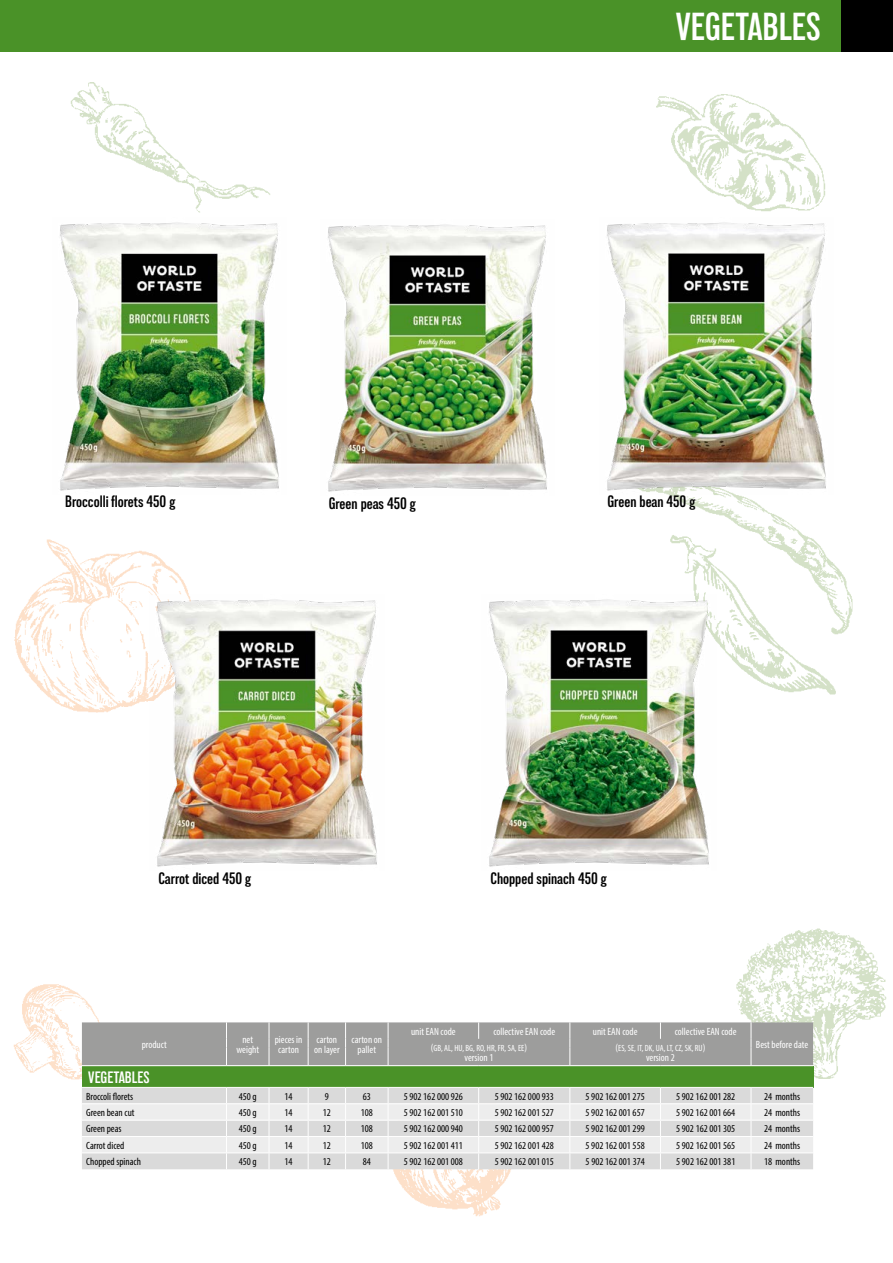
<style>
.page{position:relative;width:893px;height:1263px;background:#fff}
.page>*{position:absolute;margin:0;border:0;box-sizing:border-box;transform-origin:0 0}
.t1{font:600 condensed 39px "Lorimer No 2";color:#fff}
.t2{font:600 condensed 16.5px "Lorimer No 2";color:#000}
.t3{font:600 condensed 16.5px "Lorimer No 2";color:#fff}
.t4{font:condensed 10.5px "Myriad Pro";color:#000}
.t5{font:condensed 10.5px/10.5px "Myriad Pro";color:#fff;text-align:center}
.t6{font:condensed 9px "Myriad Pro";color:#fff}
.s1{font-size:10.5px}
</style>
<div class="page">
<div style="left:0;top:0;width:842px;height:51px;background:#4a9228"></div>
<div style="left:842px;top:0;width:51px;height:51px;background:#000"></div>
<img style="left:656px;top:94px;width:170px;height:118px">
<img style="left:666px;top:494px;width:187px;height:201px">
<img style="left:736px;top:928px;width:151px;height:158px">
<img style="left:70px;top:82px;width:201px;height:131px">
<img style="left:385px;top:1169px;width:137px;height:48px">
<img style="left:14px;top:539px;width:175px;height:174px">
<img style="left:13px;top:984px;width:86px;height:96px">
<img style="left:489px;top:594px;width:227px;height:273px">
<img style="left:150px;top:594px;width:227px;height:273px">
<img style="left:328px;top:224px;width:219px;height:268px">
<img style="left:607px;top:222px;width:219px;height:272px">
<img style="left:60px;top:222px;width:219px;height:269px">
<div style="left:82px;top:1066px;width:731px;height:21px;background:#4a9228"></div>
<div style="left:82px;top:1022px;width:731px;height:43px;background:#9d9d9c"></div>
<hr style="left:82px;top:1065px;width:144px;height:1px;background:#fff">
<hr style="left:660px;top:1065px;width:91px;height:1px;background:#fff">
<hr style="left:751px;top:1065px;width:62px;height:1px;background:#fff">
<svg style="left:82px;top:1088px;width:731px;height:81px;background:#e3e3e3"></svg>
<h1 class="t1" style="left:676px;top:5px;width:146px">VEGETABLES</h1>
<h2 class="t2" style="left:65px;top:492px;width:112px">Broccolli florets 450 g</h2>
<h2 class="t2" style="left:607px;top:492px;width:89px">Green bean 450 g</h2>
<h2 class="t2" style="left:329px;top:494px;width:89px">Green peas 450 g</h2>
<h2 class="t2" style="left:158px;top:869px;width:94px">Carrot diced 450 g</h2>
<h2 class="t2" style="left:490px;top:869px;width:118px">Chopped spinach 450 g</h2>
<p class="t5" style="left:142px;top:1039px;width:27px">product</p>
<p class="t5" style="left:236px;top:1034px;width:24px">net weight</p>
<p class="t5" style="left:275px;top:1034px;width:29px">pieces in carton</p>
<p class="t5" style="left:314px;top:1034px;width:27px;text-align:left">carton on layer</p>
<p class="t5" style="left:351px;top:1034px;width:32px">carton on pallet</p>
<p class="t5" style="left:411px;top:1026px;width:46px">unit EAN code</p>
<p class="t5" style="left:493px;top:1026px;width:63px">collective EAN code</p>
<p class="t5" style="left:593px;top:1026px;width:46px">unit EAN code</p>
<p class="t5" style="left:675px;top:1026px;width:63px">collective EAN code</p>
<p class="t6" style="left:431px;top:1042px;width:98px"><span class="s1">(</span>GB, AL, HU, BG, RO, HR, FR, SA, EE<span class="s1">)</span></p>
<p class="t5" style="left:465px;top:1052px;width:30px">version 1</p>
<p class="t6" style="left:615px;top:1042px;width:91px"><span class="s1">(</span>ES, SE, IT, DK, UA, LT, CZ, SK, RU<span class="s1">)</span></p>
<p class="t5" style="left:646px;top:1052px;width:30px">version 2</p>
<p class="t5" style="left:756px;top:1039px;width:54px">Best before date</p>
<h2 class="t3" style="left:88px;top:1068px;width:63px">VEGETABLES</h2>
<p class="t4" style="left:86px;top:1090px;width:49px">Broccoli florets</p>
<p class="t4" style="left:239px;top:1090px;width:19px">450 g</p>
<p class="t4" style="left:285px;top:1090px;width:10px">14</p>
<p class="t4" style="left:325px;top:1090px;width:6px">9</p>
<p class="t4" style="left:363px;top:1090px;width:10px">63</p>
<p class="t4" style="left:404px;top:1090px;width:61px">5 902 162 000 926</p>
<p class="t4" style="left:495px;top:1090px;width:61px">5 902 162 000 933</p>
<p class="t4" style="left:586px;top:1090px;width:61px">5 902 162 001 275</p>
<p class="t4" style="left:676px;top:1090px;width:61px">5 902 162 001 282</p>
<p class="t4" style="left:764px;top:1090px;width:38px">24 months</p>
<p class="t4" style="left:86px;top:1106px;width:50px">Green bean cut</p>
<p class="t4" style="left:239px;top:1106px;width:19px">450 g</p>
<p class="t4" style="left:285px;top:1106px;width:10px">14</p>
<p class="t4" style="left:323px;top:1106px;width:10px">12</p>
<p class="t4" style="left:361px;top:1106px;width:14px">108</p>
<p class="t4" style="left:404px;top:1106px;width:61px">5 902 162 001 510</p>
<p class="t4" style="left:495px;top:1106px;width:61px">5 902 162 001 527</p>
<p class="t4" style="left:586px;top:1106px;width:61px">5 902 162 001 657</p>
<p class="t4" style="left:676px;top:1106px;width:61px">5 902 162 001 664</p>
<p class="t4" style="left:764px;top:1106px;width:38px">24 months</p>
<p class="t4" style="left:86px;top:1122px;width:37px">Green peas</p>
<p class="t4" style="left:239px;top:1122px;width:19px">450 g</p>
<p class="t4" style="left:285px;top:1122px;width:10px">14</p>
<p class="t4" style="left:323px;top:1122px;width:10px">12</p>
<p class="t4" style="left:361px;top:1122px;width:14px">108</p>
<p class="t4" style="left:404px;top:1122px;width:61px">5 902 162 000 940</p>
<p class="t4" style="left:495px;top:1122px;width:61px">5 902 162 000 957</p>
<p class="t4" style="left:586px;top:1122px;width:61px">5 902 162 001 299</p>
<p class="t4" style="left:676px;top:1122px;width:61px">5 902 162 001 305</p>
<p class="t4" style="left:764px;top:1122px;width:38px">24 months</p>
<p class="t4" style="left:86px;top:1139px;width:40px">Carrot diced</p>
<p class="t4" style="left:239px;top:1139px;width:19px">450 g</p>
<p class="t4" style="left:285px;top:1139px;width:10px">14</p>
<p class="t4" style="left:323px;top:1139px;width:10px">12</p>
<p class="t4" style="left:361px;top:1139px;width:14px">108</p>
<p class="t4" style="left:404px;top:1139px;width:61px">5 902 162 001 411</p>
<p class="t4" style="left:495px;top:1139px;width:61px">5 902 162 001 428</p>
<p class="t4" style="left:586px;top:1139px;width:61px">5 902 162 001 558</p>
<p class="t4" style="left:676px;top:1139px;width:61px">5 902 162 001 565</p>
<p class="t4" style="left:764px;top:1139px;width:38px">24 months</p>
<p class="t4" style="left:86px;top:1155px;width:56px">Chopped spinach</p>
<p class="t4" style="left:239px;top:1155px;width:19px">450 g</p>
<p class="t4" style="left:285px;top:1155px;width:10px">14</p>
<p class="t4" style="left:323px;top:1155px;width:10px">12</p>
<p class="t4" style="left:363px;top:1155px;width:10px">84</p>
<p class="t4" style="left:404px;top:1155px;width:61px">5 902 162 001 008</p>
<p class="t4" style="left:495px;top:1155px;width:61px">5 902 162 001 015</p>
<p class="t4" style="left:586px;top:1155px;width:61px">5 902 162 001 374</p>
<p class="t4" style="left:676px;top:1155px;width:61px">5 902 162 001 381</p>
<p class="t4" style="left:764px;top:1155px;width:38px">18 months</p>
</div>
